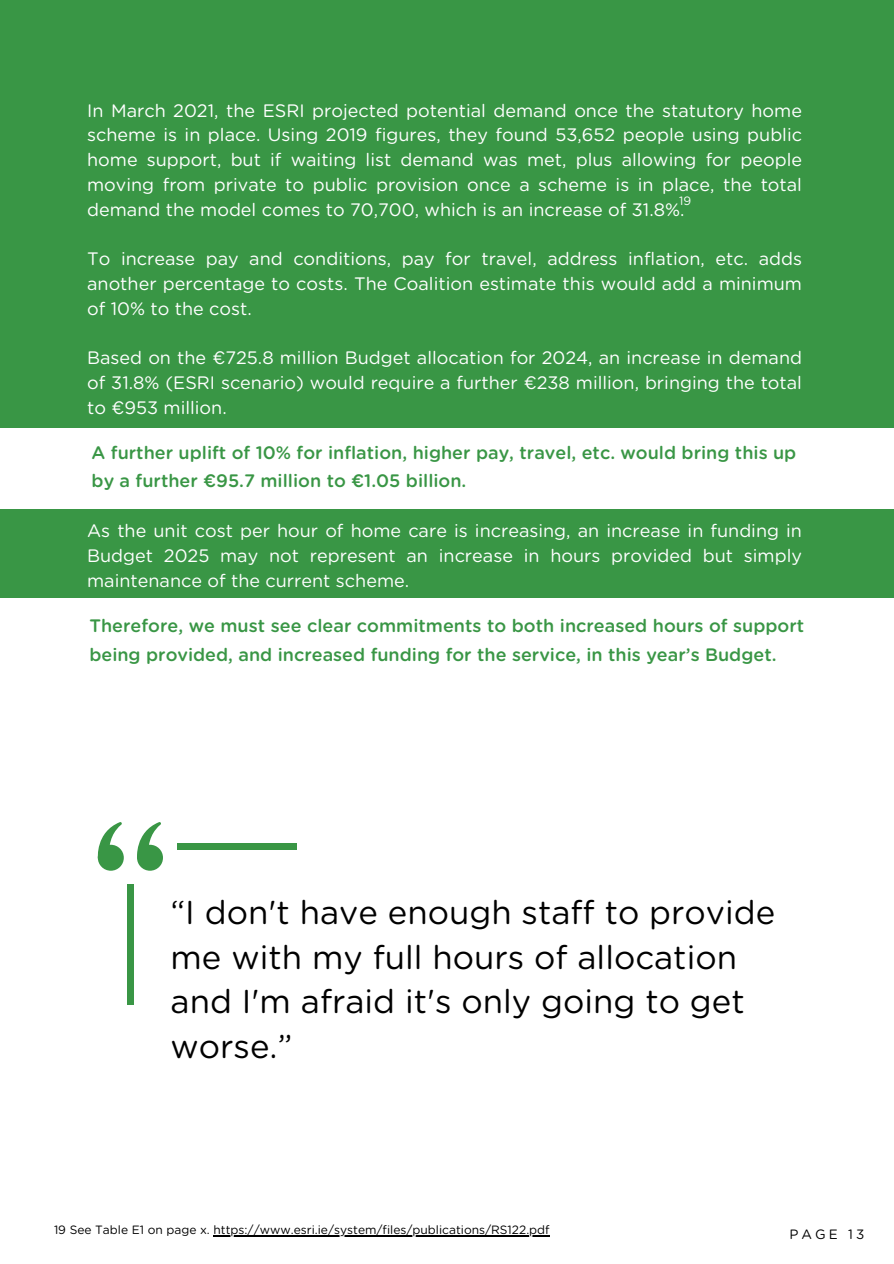
<style>
.page{position:relative;width:894px;height:1264px;background:#fff}
.page>*{position:absolute;margin:0;border:0;box-sizing:border-box;transform-origin:0 0}
.t1{font:33px/44.8px "Gotham Rounded";color:#000}
.t2{font:18px/24.8px "Gotham Rounded";color:#fff;text-align:justify}
.t3{font:500 18px/28.2px "Gotham Rounded";color:#399645}
.t4{font:18px/24.8px "Gotham Rounded";color:#399645}
.t5{font:13.5px "Gotham Rounded";letter-spacing:.23em;color:#000001}
.t6{font:12px "Gotham Rounded";color:#000}
.t7{font:12px "Gotham Rounded";color:#fff}
</style>
<div class="page">
<div style="left:0;top:0;width:893px;height:597px;background:#399645"></div>
<div style="left:137px;top:844px;width:26px;height:26px;background:#399645;border-radius:50%"></div>
<svg style="left:137px;top:822px;width:25px;height:44px"></svg>
<div style="left:98px;top:844px;width:26px;height:26px;background:#399645;border-radius:50%"></div>
<svg style="left:97px;top:822px;width:25px;height:44px"></svg>
<div style="left:127px;top:884px;width:6px;height:120px;background:#399645"></div>
<div style="left:177px;top:843px;width:120px;height:7px;background:#399645"></div>
<div style="left:0;top:428px;width:893px;height:81px;background:#fff"></div>
<hr style="left:213px;top:1235px;width:336px;height:1px;background:#000">
<h2 class="t2" style="left:87px;top:99px;width:716px">In March 2021, the ESRI projected potential demand once the statutory home scheme is in place. Using 2019 figures, they found 53,652 people using public home support, but if waiting list demand was met, plus allowing for people moving from private to public provision once a scheme is in place, the total demand the model comes to 70,700, which is an increase of 31.8%.</h2>
<h2 class="t2" style="left:87px;top:247px;width:716px">To increase pay and conditions, pay for travel, address inflation, etc. adds another percentage to costs. The Coalition estimate this would add a minimum of 10% to the cost.</h2>
<h2 class="t2" style="left:87px;top:346px;width:716px">Based on the €725.8 million Budget allocation for 2024, an increase in demand of 31.8% (ESRI scenario) would require a further €238 million, bringing the total to €953 million.</h2>
<h2 class="t4" style="left:87px;top:445px;width:716px">A further uplift of 10% for inflation, higher pay, travel, etc. would bring this up by a further €95.7 million to €1.05 billion.</h2>
<h2 class="t2" style="left:87px;top:519px;width:716px">As the unit cost per hour of home care is increasing, an increase in funding in Budget 2025 may not represent an increase in hours provided but simply maintenance of the current scheme.</h2>
<p class="t7" style="left:678px;top:195px;width:14px">19</p>
<h1 class="t3" style="left:92px;top:439px;width:706px">A further uplift of 10% for inflation, higher pay, travel, etc. would bring this up by a further €95.7 million to €1.05 billion.</h1>
<p class="t3" style="left:89px;top:613px;width:716px">Therefore, we must see clear commitments to both increased hours of support being provided, and increased funding for the service, in this year’s Budget.</p>
<h2 class="t1" style="left:170px;top:891px;width:606px">“I don't have enough staff to provide me with my full hours of allocation and I'm afraid it's only going to get worse.”</h2>
<h2 class="t6" style="left:54px;top:1224px;width:497px">19 See Table E1 on page x. https://www.esri.ie/system/files/publications/RS122.pdf</h2>
<h3 class="t5" style="left:789px;top:1227px;width:77px">PAGE 13</h3>
</div>
